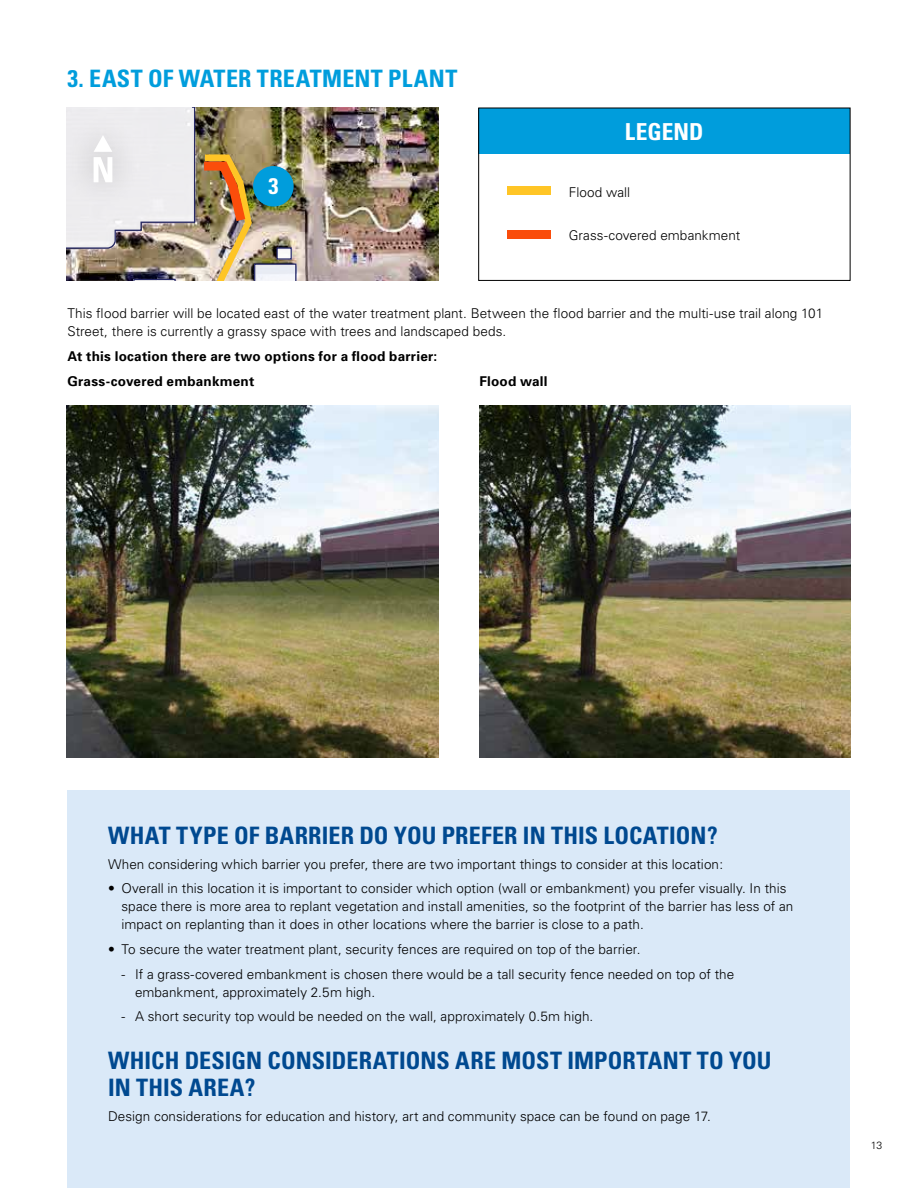
<style>
.page{position:relative;width:918px;height:1188px;background:#fff}
.page>*{position:absolute;margin:0;border:0;box-sizing:border-box;transform-origin:0 0}
.t1{font:700 condensed 24px/27px "Univers";letter-spacing:.005em;color:#004990}
.t2{font:700 condensed 24px "Univers";letter-spacing:.015em;color:#009ddc}
.t3{font:700 condensed 23.4px "Univers";color:#fff}
.t4{font:700 condensed 22.5px "Univers";color:#fff}
.t5{font:300 13.5px/18px "Univers";letter-spacing:.005em;color:#000}
.t6{font:700 13.5px/24.8px "Univers";letter-spacing:.015em;color:#000}
.t7{font:300 10.5px "Univers";color:#000}
</style>
<div class="page">
<img style="left:296px;top:108px;width:142px;height:173px">
<div style="left:64px;top:110px;width:78px;height:101px;background:#f6f6f7"></div>
<div style="left:478px;top:108px;width:372px;height:46px;background:#009ddc"></div>
<div style="left:508px;top:186px;width:43px;height:9px;background:#ffc526"></div>
<div style="left:508px;top:230px;width:43px;height:9px;background:#fa4d0b"></div>
<div style="left:478px;top:108px;width:372px;height:173px;border:1px solid #000"></div>
<div style="left:68px;top:791px;width:782px;height:397px;background:#dae9f8"></div>
<img style="left:480px;top:406px;width:371px;height:351px">
<img style="left:67px;top:406px;width:371px;height:351px">
<img style="left:67px;top:108px;width:229px;height:173px">
<h1 class="t2" style="left:68px;top:63px;width:391px">3. EAST OF WATER TREATMENT PLANT</h1>
<h3 class="t4" style="left:268px;top:173px;width:11px">3</h3>
<h2 class="t3" style="left:625px;top:117px;width:80px">LEGEND</h2>
<p class="t5" style="left:569px;top:183px;width:63px">Flood wall</p>
<p class="t5" style="left:569px;top:226px;width:173px">Grass-covered embankment</p>
<p class="t5" style="left:68px;top:304px;width:757px">This flood barrier will be located east of the water treatment plant. Between the flood barrier and the multi-use trail along 101<br>Street, there is currently a grassy space with trees and landscaped beds.</p>
<p class="t6" style="left:68px;top:343px;width:371px">At this location there are two options for a flood barrier:<br>Grass-covered embankment</p>
<p class="t6" style="left:480px;top:368px;width:70px">Flood wall</p>
<h1 class="t1" style="left:108px;top:822px;width:611px">WHAT TYPE OF BARRIER DO YOU PREFER IN THIS LOCATION?</h1>
<p class="t5" style="left:108px;top:855px;width:617px">When considering which barrier you prefer, there are two important things to consider at this location:</p>
<p class="t5" style="left:122px;top:879px;width:673px;text-indent:-14px">• Overall in this location it is important to consider which option (wall or embankment) you prefer visually. In this space there is more area to replant vegetation and install amenities, so the footprint of the barrier has less of an impact on replanting than it does in other locations where the barrier is close to a path.</p>
<p class="t5" style="left:108px;top:940px;width:534px">• To secure the water treatment plant, security fences are required on top of the barrier.</p>
<p class="t5" style="left:135px;top:965px;width:601px;text-indent:-14px">- If a grass-covered embankment is chosen there would be a tall security fence needed on top of the embankment, approximately 2.5m high.</p>
<p class="t5" style="left:122px;top:1008px;width:473px">- A short security top would be needed on the wall, approximately 0.5m high.</p>
<h1 class="t1" style="left:108px;top:1047px;width:665px">WHICH DESIGN CONSIDERATIONS ARE MOST IMPORTANT TO YOU<br>IN THIS AREA?</h1>
<p class="t5" style="left:108px;top:1107px;width:605px">Design considerations for education and history, art and community space can be found on page 17.</p>
<p class="t7" style="left:871px;top:1139px;width:13px">13</p>
</div>
